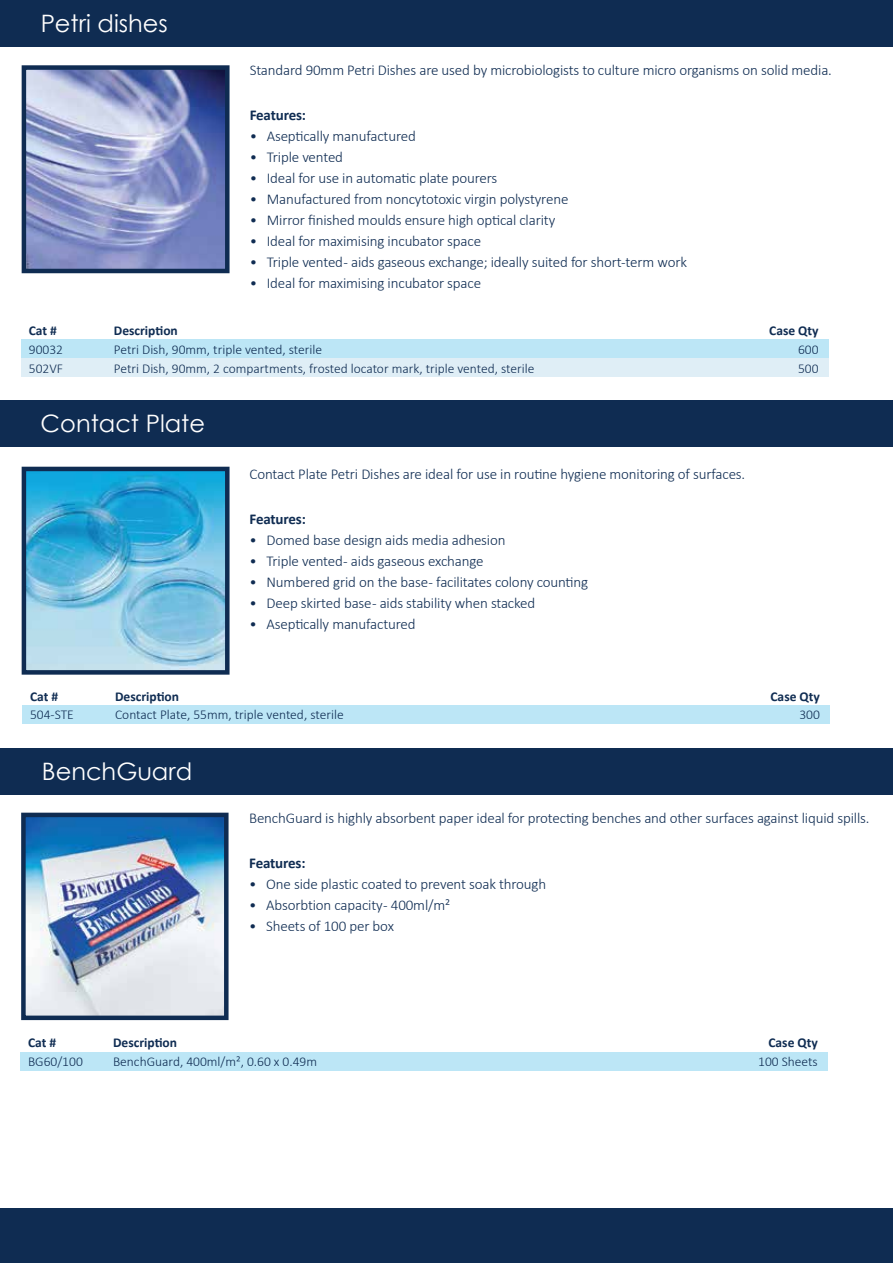
<style>
.page{position:relative;width:893px;height:1263px;background:#fff}
.page>*{position:absolute;margin:0;border:0;box-sizing:border-box;transform-origin:0 0}
.t1{font:24px "Century Gothic";color:#fff}
.t2{font:300 15px "Calibri";letter-spacing:-.01em;color:#0f2c52}
.t3{font:700 15px "Calibri";letter-spacing:-.01em;color:#0f2c52}
.t4{font:300 13.5px/18.8px "Calibri";color:#0f2c52}
.t5{font:700 13.5px "Calibri";color:#0f2c52}
</style>
<div class="page">
<div style="left:0;top:0;width:893px;height:47px;background:#0f2c52"></div>
<div style="left:0;top:1208px;width:893px;height:55px;background:#0f2c52"></div>
<div style="left:21px;top:339px;width:808px;height:19px;background:#bce6f6"></div>
<div style="left:21px;top:358px;width:808px;height:19px;background:#dfeef6"></div>
<img style="left:27px;top:70px;width:198px;height:198px">
<div style="left:22px;top:65px;width:208px;height:208px;border:4px solid #0f2c52"></div>
<div style="left:20px;top:1052px;width:808px;height:18px;background:#bce6f6"></div>
<div style="left:1px;top:748px;width:892px;height:46px;background:#0f2c52"></div>
<img style="left:26px;top:818px;width:198px;height:197px">
<div style="left:21px;top:813px;width:208px;height:207px;border:4px solid #0f2c52"></div>
<div style="left:0;top:400px;width:893px;height:46px;background:#0f2c52"></div>
<div style="left:22px;top:705px;width:807px;height:19px;background:#bce6f6"></div>
<img style="left:27px;top:472px;width:198px;height:198px">
<div style="left:22px;top:467px;width:208px;height:208px;border:4px solid #0f2c52"></div>
<h1 class="t1" style="left:41px;top:7px;width:129px">Petri dishes</h1>
<p class="t2" style="left:250px;top:61px;width:584px">Standard 90mm Petri Dishes are used by microbiologists to culture micro organisms on solid media.</p>
<p class="t3" style="left:250px;top:106px;width:58px">Features:</p>
<p class="t2" style="left:250px;top:127px;width:168px">• Aseptically manufactured</p>
<p class="t2" style="left:250px;top:148px;width:95px">• Triple vented</p>
<p class="t2" style="left:250px;top:169px;width:249px">• Ideal for use in automatic plate pourers</p>
<p class="t2" style="left:250px;top:190px;width:320px">• Manufactured from noncytotoxic virgin polystyrene</p>
<p class="t2" style="left:250px;top:211px;width:307px">• Mirror finished moulds ensure high optical clarity</p>
<p class="t2" style="left:250px;top:232px;width:233px">• Ideal for maximising incubator space</p>
<p class="t2" style="left:250px;top:253px;width:439px">• Triple vented - aids gaseous exchange; ideally suited for short-term work</p>
<p class="t2" style="left:250px;top:274px;width:233px">• Ideal for maximising incubator space</p>
<p class="t5" style="left:29px;top:322px;width:30px">Cat #</p>
<p class="t4" style="left:29px;top:340px;width:36px">90032<br>502VF</p>
<p class="t5" style="left:114px;top:322px;width:66px">Description</p>
<p class="t4" style="left:114px;top:340px;width:422px">Petri Dish, 90mm, triple vented, sterile<br>Petri Dish, 90mm, 2 compartments, frosted locator mark, triple vented, sterile</p>
<h1 class="t1" style="left:41px;top:406px;width:166px">Contact Plate</h1>
<p class="t2" style="left:249px;top:465px;width:497px">Contact Plate Petri Dishes are ideal for use in routine hygiene monitoring of surfaces.</p>
<p class="t3" style="left:249px;top:509px;width:58px">Features:</p>
<p class="t2" style="left:249px;top:531px;width:258px">• Domed base design aids media adhesion</p>
<p class="t2" style="left:249px;top:552px;width:236px">• Triple vented - aids gaseous exchange</p>
<p class="t2" style="left:249px;top:573px;width:340px">• Numbered grid on the base - facilitates colony counting</p>
<p class="t2" style="left:249px;top:594px;width:287px">• Deep skirted base - aids stability when stacked</p>
<p class="t2" style="left:249px;top:615px;width:168px">• Aseptically manufactured</p>
<p class="t5" style="left:30px;top:687px;width:30px">Cat #</p>
<p class="t4" style="left:30px;top:705px;width:45px">504-STE</p>
<p class="t5" style="left:115px;top:687px;width:66px">Description</p>
<p class="t4" style="left:115px;top:705px;width:230px">Contact Plate, 55mm, triple vented, sterile</p>
<h1 class="t1" style="left:42px;top:754px;width:152px">BenchGuard</h1>
<p class="t5" style="left:769px;top:322px;width:51px">Case Qty</p>
<p class="t4" style="left:798px;top:340px;width:22px">600<br>500</p>
<p class="t5" style="left:770px;top:687px;width:51px">Case Qty</p>
<p class="t4" style="left:799px;top:705px;width:22px">300</p>
<p class="t2" style="left:249px;top:808px;width:622px">BenchGuard is highly absorbent paper ideal for protecting benches and other surfaces against liquid spills.</p>
<p class="t3" style="left:249px;top:853px;width:58px">Features:</p>
<p class="t2" style="left:249px;top:874px;width:299px">• One side plastic coated to prevent soak through</p>
<p class="t2" style="left:249px;top:895px;width:203px">• Absorbtion capacity - 400ml/m²</p>
<p class="t2" style="left:249px;top:916px;width:146px">• Sheets of 100 per box</p>
<p class="t5" style="left:28px;top:1034px;width:30px">Cat #</p>
<p class="t4" style="left:28px;top:1052px;width:56px">BG60/100</p>
<p class="t5" style="left:113px;top:1034px;width:66px">Description</p>
<p class="t4" style="left:113px;top:1052px;width:206px">BenchGuard, 400ml/m², 0.60 x 0.49m</p>
<p class="t5" style="left:768px;top:1034px;width:51px">Case Qty</p>
<p class="t4" style="left:758px;top:1052px;width:61px">100 Sheets</p>
</div>
